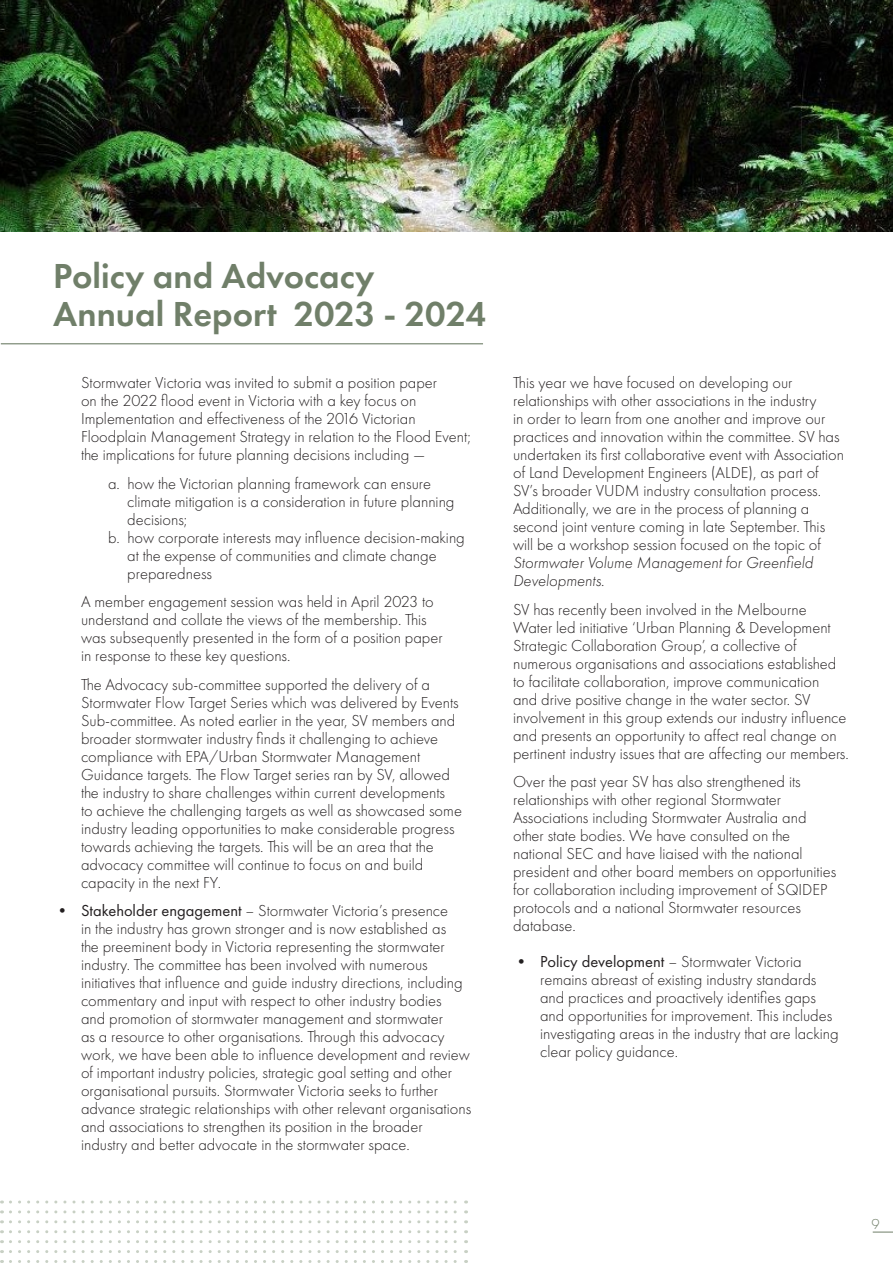
<style>
.page{position:relative;width:893px;height:1263px;background:#fff}
.page>*{position:absolute;margin:0;border:0;box-sizing:border-box;transform-origin:0 0}
.t1{font:600 36px "Futura PT";color:#707f69}
.t2{font:300 16.5px/18px "Futura PT";color:#231f20}
.t3{font:300 15px "Futura PT";color:#707f69}
.s1{font-weight:400}
.s2{font-style:italic}
</style>
<div class="page">
<svg style="left:873px;top:1232px;width:20px;height:1px"></svg>
<svg style="left:10px;top:1240px;width:457px;height:3px"></svg>
<svg style="left:10px;top:1260px;width:457px;height:3px"></svg>
<svg style="left:10px;top:1250px;width:457px;height:3px"></svg>
<svg style="left:10px;top:1230px;width:457px;height:3px"></svg>
<svg style="left:10px;top:1220px;width:457px;height:3px"></svg>
<svg style="left:10px;top:1210px;width:457px;height:3px"></svg>
<svg style="left:10px;top:1200px;width:457px;height:3px"></svg>
<img style="left:1px;top:0;width:892px;height:232px">
<hr style="left:1px;top:343px;width:482px;height:1px;background:#707f69">
<p class="t1" style="left:53px;top:254px;width:323px">Policy and Advocacy</p>
<p class="t1" style="left:53px;top:291px;width:434px">Annual Report 2023 - 2024</p>
<p class="t2" style="left:81px;top:374px;width:391px">Stormwater Victoria was invited to submit a position paper<br>on the 2022 flood event in Victoria with a key focus on Implementation and effectiveness of the 2016 Victorian Floodplain Management Strategy in relation to the Flood Event; the implications for future planning decisions including —</p>
<p class="t2" style="left:127px;top:474px;width:329px;text-indent:-19px">a. how the Victorian planning framework can ensure climate mitigation is a consideration in future planning decisions;</p>
<p class="t2" style="left:127px;top:528px;width:339px;text-indent:-19px">b. how corporate interests may influence decision-making at the expense of communities and climate change preparedness</p>
<p class="t2" style="left:81px;top:593px;width:363px">A member engagement session was held in April 2023 to understand and collate the views of the membership. This was subsequently presented in the form of a position paper in response to these key questions.</p>
<p class="t2" style="left:81px;top:675px;width:382px">The Advocacy sub-committee supported the delivery of a Stormwater Flow Target Series which was delivered by Events Sub-committee. As noted earlier in the year, SV members and broader stormwater industry finds it challenging to achieve compliance with EPA/Urban Stormwater Management Guidance targets. The Flow Target series ran by SV, allowed the industry to share challenges within current developments<br>to achieve the challenging targets as well as showcased some industry leading opportunities to make considerable progress towards achieving the targets. This will be an area that the advocacy committee will continue to focus on and build capacity in the next FY.</p>
<p class="t2" style="left:81px;top:902px;width:392px;text-indent:-27px"><span class="s1">• Stakeholder engagement</span> – Stormwater Victoria’s presence<br>in the industry has grown stronger and is now established as<br>the preeminent body in Victoria representing the stormwater industry. The committee has been involved with numerous initiatives that influence and guide industry directions, including commentary and input with respect to other industry bodies<br>and promotion of stormwater management and stormwater<br>as a resource to other organisations. Through this advocacy work, we have been able to influence development and review of important industry policies, strategic goal setting and other organisational pursuits. Stormwater Victoria seeks to further advance strategic relationships with other relevant organisations and associations to strengthen its position in the broader industry and better advocate in the stormwater space.</p>
<p class="t2" style="left:513px;top:374px;width:332px">This year we have focused on developing our relationships with other associations in the industry<br>in order to learn from one another and improve our practices and innovation within the committee. SV has undertaken its first collaborative event with Association of Land Development Engineers (ALDE), as part of SV’s broader VUDM industry consultation process.<br>Additionally, we are in the process of planning a second joint venture coming in late September. This will be a workshop session focused on the topic of <span class="s2">Stormwater Volume Management for Greenfield Developments.</span></p>
<p class="t2" style="left:513px;top:600px;width:337px">SV has recently been involved in the Melbourne Water led initiative ‘Urban Planning &amp; Development Strategic Collaboration Group’, a collective of numerous organisations and associations established to facilitate collaboration, improve communication<br>and drive positive change in the water sector. SV involvement in this group extends our industry influence and presents an opportunity to affect real change on pertinent industry issues that are affecting our members.</p>
<p class="t2" style="left:513px;top:773px;width:325px">Over the past year SV has also strengthened its relationships with other regional Stormwater Associations including Stormwater Australia and other state bodies. We have consulted on the national SEC and have liaised with the national president and other board members on opportunities for collaboration including improvement of SQIDEP protocols and a national Stormwater resources database.</p>
<p class="t2" style="left:540px;top:953px;width:300px;text-indent:-27px"><span class="s1">• Policy development</span> – Stormwater Victoria remains abreast of existing industry standards and practices and proactively identifies gaps and opportunities for improvement. This includes investigating areas in the industry that are lacking clear policy guidance.</p>
<p class="t3" style="left:871px;top:1215px;width:10px">9</p>
</div>
